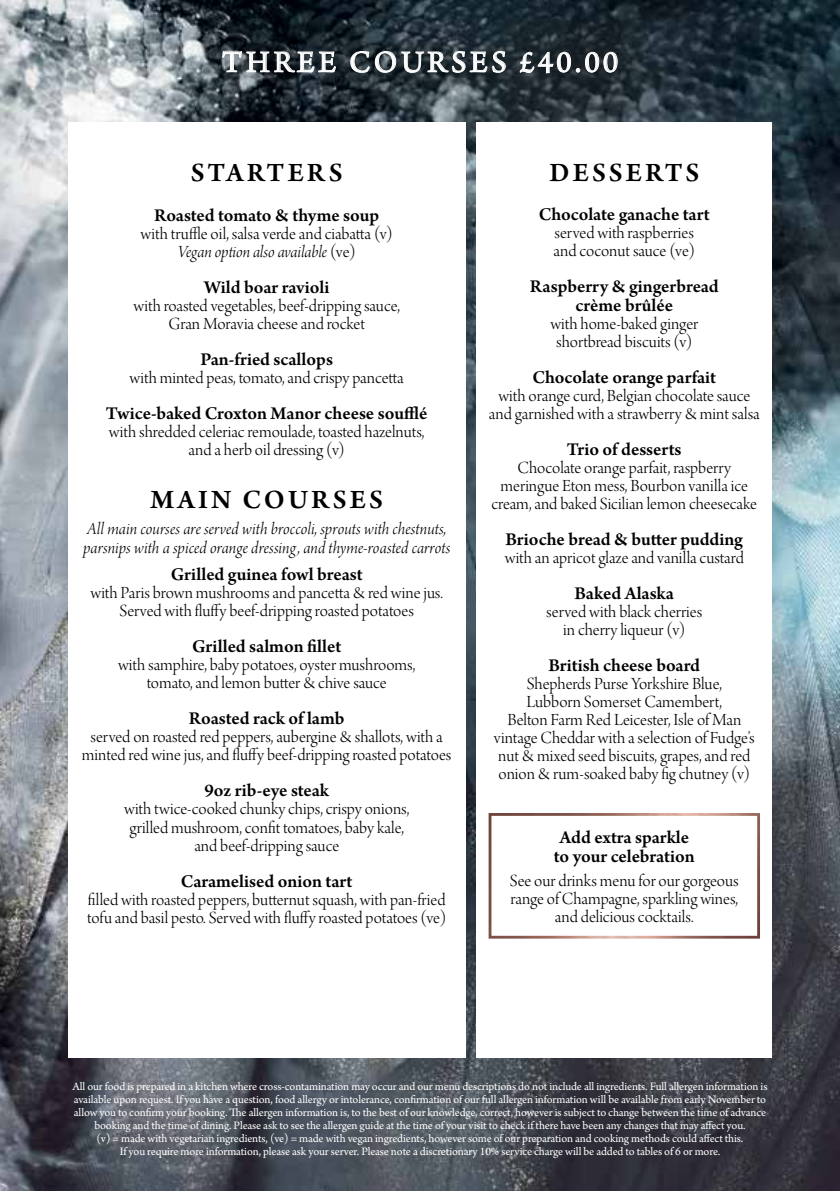
<style>
.page{position:relative;width:840px;height:1191px;background:#fff}
.page>*{position:absolute;margin:0;border:0;box-sizing:border-box;transform-origin:0 0}
.t1{font:32px "Arno Pro";letter-spacing:.11em;color:#fff}
.t2{font:600 28px "Arno Pro";letter-spacing:.11em;color:#000}
.t3{font:600 19px/19px "Arno Pro";letter-spacing:-.005em;color:#000;text-align:center}
.t4{font:18px/18px "Arno Pro Light Display";color:#000;text-align:center}
.t5{font:18px/19px "Arno Pro Light Italic Display";letter-spacing:.005em;color:#000}
.t6{font:12px/13px "Arno Pro";letter-spacing:-.01em;color:#fff;text-align:center}
.s1{font-family:"Arno Pro Light Display"}
</style>
<div class="page">
<img style="left:0;top:0;width:839px;height:1191px">
<div style="left:68px;top:122px;width:397px;height:935px;background:#fff"></div>
<div style="left:476px;top:122px;width:295px;height:935px;background:#fff"></div>
<div style="left:200px;top:27px;width:441px;height:70px;background:#000;opacity:.75"></div>
<svg style="left:222px;top:51px;width:114px;height:21px;background:#60666b"></svg>
<svg style="left:350px;top:51px;width:19px;height:22px"></svg>
<svg style="left:375px;top:51px;width:130px;height:22px;background:#555e62"></svg>
<svg style="left:519px;top:52px;width:98px;height:21px;background:#50575c"></svg>
<img style="left:488px;top:813px;width:271px;height:125px">
<h1 class="t1" style="left:222px;top:44px;width:397px">THREE COURSES £40.00</h1>
<h2 class="t2" style="left:191px;top:156px;width:153px">STARTERS</h2>
<p class="t3" style="left:154px;top:206px;width:227px">Roasted tomato &amp; thyme soup</p>
<p class="t4" style="left:140px;top:225px;width:254px">with truffle oil, salsa verde and ciabatta (v)</p>
<p class="t5" style="left:178px;top:243px;width:179px">Vegan option also available <span class="s1">(ve)</span></p>
<p class="t3" style="left:204px;top:278px;width:127px">Wild boar ravioli</p>
<p class="t4" style="left:133px;top:297px;width:268px">with roasted vegetables, beef-dripping sauce,<br>Gran Moravia cheese and rocket</p>
<p class="t3" style="left:200px;top:350px;width:134px">Pan-fried scallops</p>
<p class="t4" style="left:129px;top:369px;width:276px">with minted peas, tomato, and crispy pancetta</p>
<p class="t3" style="left:106px;top:404px;width:323px">Twice-baked Croxton Manor cheese soufflé</p>
<p class="t4" style="left:109px;top:423px;width:317px">with shredded celeriac remoulade, toasted hazelnuts, and a herb oil dressing (v)</p>
<h2 class="t2" style="left:150px;top:483px;width:234px">MAIN COURSES</h2>
<p class="t5" style="left:83px;top:520px;width:368px">All main courses are served with broccoli, sprouts with chestnuts, parsnips with a spiced orange dressing, and thyme-roasted carrots</p>
<p class="t3" style="left:171px;top:566px;width:193px">Grilled guinea fowl breast</p>
<p class="t4" style="left:90px;top:585px;width:354px">with Paris brown mushrooms and pancetta &amp; red wine jus.<br>Served with fluffy beef-dripping roasted potatoes</p>
<p class="t3" style="left:192px;top:638px;width:151px">Grilled salmon fillet</p>
<p class="t4" style="left:118px;top:657px;width:299px">with samphire, baby potatoes, oyster mushrooms, tomato, and lemon butter &amp; chive sauce</p>
<p class="t3" style="left:189px;top:710px;width:157px">Roasted rack of lamb</p>
<p class="t4" style="left:82px;top:729px;width:371px">served on roasted red peppers, aubergine &amp; shallots, with a minted red wine jus, and fluffy beef-dripping roasted potatoes</p>
<p class="t3" style="left:204px;top:782px;width:126px">9oz rib-eye steak</p>
<p class="t4" style="left:124px;top:801px;width:287px">with twice-cooked chunky chips, crispy onions, grilled mushroom, confit tomatoes, baby kale, and beef-dripping sauce</p>
<p class="t3" style="left:181px;top:872px;width:173px">Caramelised onion tart</p>
<p class="t4" style="left:87px;top:891px;width:360px;text-align:left">filled with roasted peppers, butternut squash, with pan-fried tofu and basil pesto. Served with fluffy roasted potatoes (ve)</p>
<h2 class="t2" style="left:549px;top:156px;width:151px">DESSERTS</h2>
<p class="t3" style="left:538px;top:205px;width:172px">Chocolate ganache tart</p>
<p class="t4" style="left:553px;top:225px;width:143px;text-align:left">served with raspberries and coconut sauce (ve)</p>
<p class="t3" style="left:529px;top:277px;width:190px">Raspberry &amp; gingerbread crème brûlée</p>
<p class="t4" style="left:550px;top:316px;width:149px">with home-baked ginger shortbread biscuits (v)</p>
<p class="t3" style="left:532px;top:368px;width:185px">Chocolate orange parfait</p>
<p class="t4" style="left:488px;top:388px;width:272px">with orange curd, Belgian chocolate sauce and garnished with a strawberry &amp; mint salsa</p>
<p class="t3" style="left:566px;top:440px;width:116px">Trio of desserts</p>
<p class="t4" style="left:491px;top:460px;width:267px">Chocolate orange parfait, raspberry meringue Eton mess, Bourbon vanilla ice cream, and baked Sicilian lemon cheesecake</p>
<p class="t3" style="left:505px;top:530px;width:239px">Brioche bread &amp; butter pudding</p>
<p class="t4" style="left:504px;top:550px;width:240px">with an apricot glaze and vanilla custard</p>
<p class="t3" style="left:574px;top:584px;width:101px">Baked Alaska</p>
<p class="t4" style="left:546px;top:604px;width:157px">served with black cherries in cherry liqueur (v)</p>
<p class="t3" style="left:548px;top:656px;width:153px">British cheese board</p>
<p class="t4" style="left:493px;top:676px;width:262px">Shepherds Purse Yorkshire Blue,<br>Lubborn Somerset Camembert,<br>Belton Farm Red Leicester, Isle of Man vintage Cheddar with a selection of Fudge’s nut &amp; mixed seed biscuits, grapes, and red onion &amp; rum-soaked baby fig chutney (v)</p>
<p class="t3" style="left:553px;top:828px;width:142px;text-align:left">Add extra sparkle to your celebration</p>
<p class="t4" style="left:509px;top:872px;width:230px">See our drinks menu for our gorgeous range of Champagne, sparkling wines, and delicious cocktails.</p>
<p class="t6" style="left:72px;top:1080px;width:696px">All our food is prepared in a kitchen where cross-contamination may occur and our menu descriptions do not include all ingredients. Full allergen information is available upon request. If you have a question, food allergy or intolerance, confirmation of our full allergen information will be available from early November to allow you to confirm your booking. The allergen information is, to the best of our knowledge, correct, however is subject to change between the time of advance booking and the time of dining. Please ask to see the allergen guide at the time of your visit to check if there have been any changes that may affect you.<br>(v) = made with vegetarian ingredients, (ve) = made with vegan ingredients, however some of our preparation and cooking methods could affect this.<br>If you require more information, please ask your server. Please note a discretionary 10% service charge will be added to tables of 6 or more.</p>
</div>
